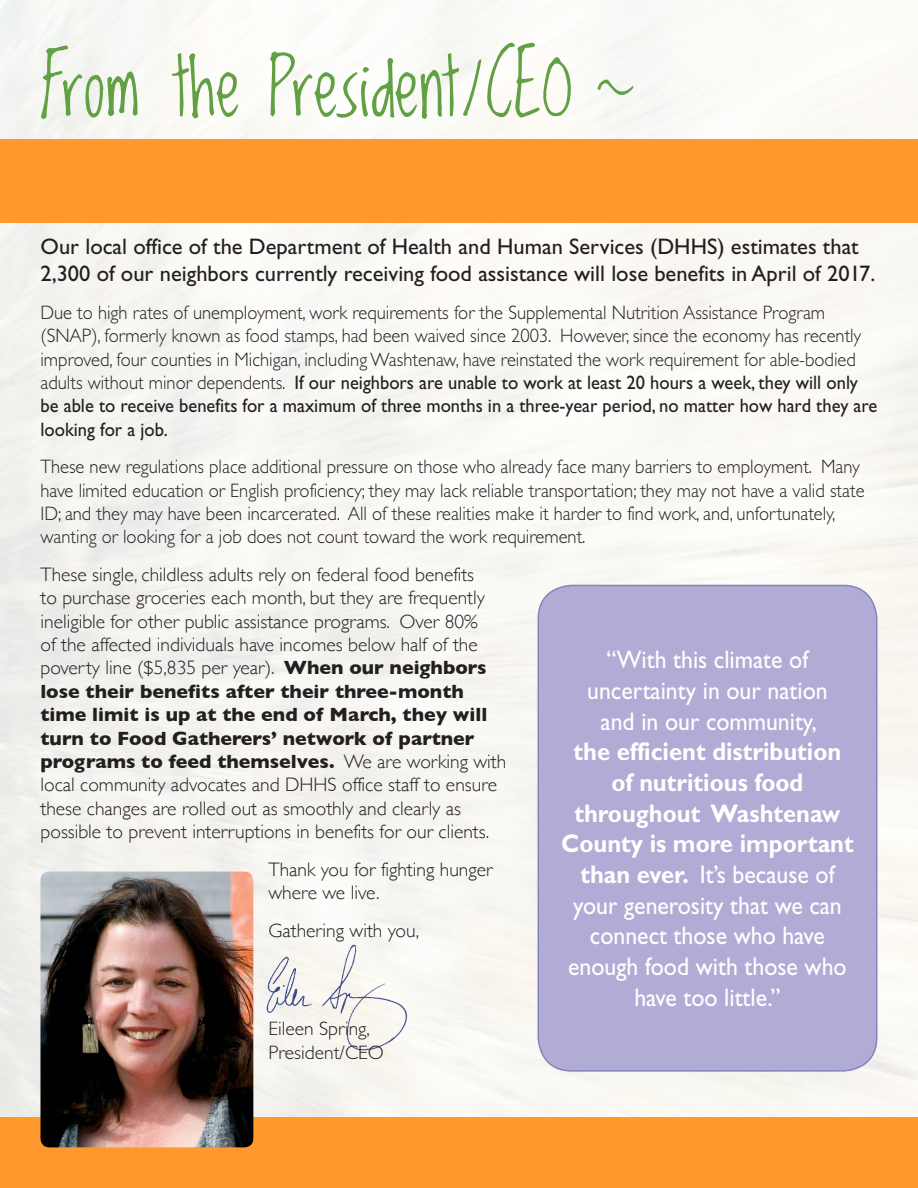
<style>
.page{position:relative;width:918px;height:1188px;background:#fff}
.page>*{position:absolute;margin:0;border:0;box-sizing:border-box;transform-origin:0 0}
.t1{font:72px "Lovedbythe King";color:#61a043}
.t2{font:25.5px/30.8px "Gill Sans Std";color:#fff;text-align:center;scale:.93 1}
.t3{font:22.5px/27px "Gill Sans Std";color:#231f20}
.t4{font:300 19.5px/23.4px "Gill Sans Std";color:#231f20;scale:.95 1}
.t5{font:300 19.5px/23.4px "Gill Sans";color:#231f20}
.t6{font:300 19.5px/23.4px "Gill Sans Std";color:#231f20}
.s1{font-weight:400}
.s2{font-weight:700}
</style>
<div class="page">
<img style="left:0;top:0;width:918px;height:1118px">
<div style="left:0;top:1118px;width:918px;height:70px;background:#ff992e"></div>
<div style="left:0;top:139px;width:918px;height:84px;background:#ff992e"></div>
<img style="left:40px;top:872px;width:213px;height:275px">
<div style="left:538px;top:585px;width:339px;height:486px;background:#b0acd5;border-radius:33px"></div>
<div style="left:538px;top:585px;width:340px;height:487px;border:2px solid #8882be;border-radius:33px"></div>
<h1 class="t1" style="left:40px;top:49px;width:601px">From the President/CEO ~</h1>
<p class="t3" style="left:40px;top:233px;width:836px">Our local office of the Department of Health and Human Services (DHHS) estimates that<br>2,300 of our neighbors currently receiving food assistance will lose benefits in April of 2017.</p>
<p class="t4" style="left:40px;top:301px;width:882px">Due to high rates of unemployment, work requirements for the Supplemental Nutrition Assistance Program (SNAP), formerly known as food stamps, had been waived since 2003. However, since the economy has recently improved, four counties in Michigan, including Washtenaw, have reinstated the work requirement for able-bodied adults without minor dependents. <span class="s1">If our neighbors are unable to work at least 20 hours a week, they will only be able to receive benefits for a maximum of three months in a three-year period, no matter how hard they are looking for a job.</span></p>
<p class="t4" style="left:40px;top:455px;width:869px">These new regulations place additional pressure on those who already face many barriers to employment. Many have limited education or English proficiency; they may lack reliable transportation; they may not have a valid state ID; and they may have been incarcerated. All of these realities make it harder to find work, and, unfortunately, wanting or looking for a job does not count toward the work requirement.</p>
<p class="t5" style="left:40px;top:562px;width:467px">These single, childless adults rely on federal food benefits<br>to purchase groceries each month, but they are frequently ineligible for other public assistance programs. Over 80%<br>of the affected individuals have incomes below half of the poverty line ($5,835 per year). <span class="s2">When our neighbors lose their benefits after their three-month time limit is up at the end of March, they will turn to Food Gatherers’ network of partner programs to feed themselves.</span> We are working with local community advocates and DHHS office staff to ensure these changes are rolled out as smoothly and clearly as possible to prevent interruptions in benefits for our clients.</p>
<p class="t5" style="left:268px;top:857px;width:226px">Thank you for fighting hunger where we live.</p>
<p class="t5" style="left:268px;top:918px;width:152px">Gathering with you,</p>
<h2 class="t2" style="left:587px;top:644px;width:260px">“With this climate of uncertainty in our nation and in our community,</h2>
<h2 class="t2" style="left:561px;top:736px;width:316px"><span class="s2">the efficient distribution of nutritious food throughout Washtenaw<br>County is more important than ever.</span> It’s because of your generosity that we can connect those who have enough food with those who have too little.”</h2>
<p class="t6" style="left:268px;top:1017px;width:117px">Eileen Spring,<br>President/CEO</p>
</div>
